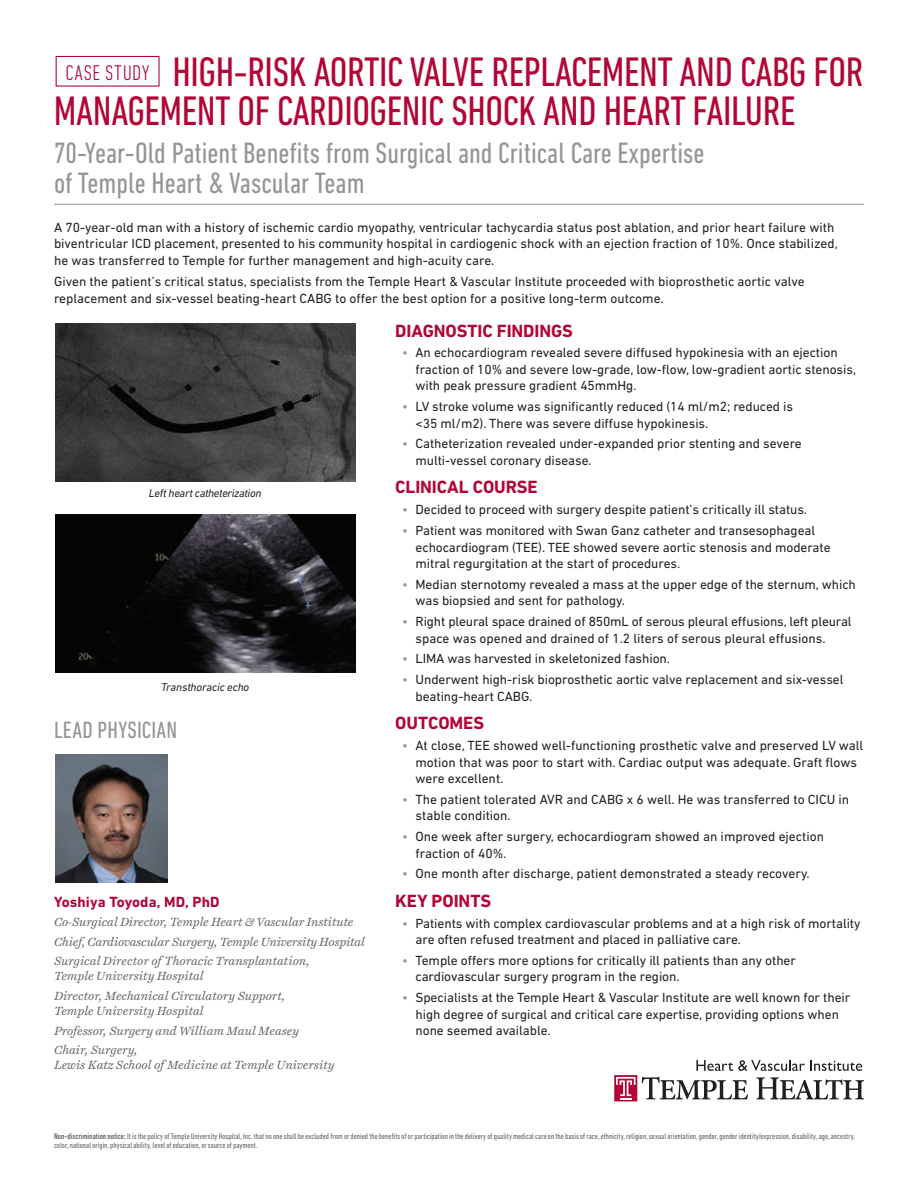
<style>
.page{position:relative;width:918px;height:1188px;background:#fff}
.page>*{position:absolute;margin:0;border:0;box-sizing:border-box;transform-origin:0 0}
.t1{font:condensed 42px/39.8px "DIN Next LT Pro";letter-spacing:-.01em;color:#b30437}
.t2{font:condensed 30px/30px "DIN Next LT Pro";color:#939598}
.t3{font:condensed 24px "DIN Next LT Pro";letter-spacing:.01em;color:#939598}
.t4{font:300 condensed 21.6px "DIN Next LT Pro";letter-spacing:.035em;color:#b30437}
.t5{font:700 18px "DIN Next LT Pro";letter-spacing:-.005em;color:#b30437}
.t6{font:700 15px "DIN Next LT Pro";letter-spacing:.01em;color:#b30437}
.t7{font:13.5px/16.5px "DIN Next LT Pro";letter-spacing:-.005em;color:#231f20}
.t8{font:italic 12px/19.6px "Harriet Text";letter-spacing:-.01em;color:#636366}
.t9{font:italic 11.55px "DIN Next LT Pro";letter-spacing:-.02em;color:#231f20}
.t10{font:condensed 8.25px/9px "DIN Next LT Pro";letter-spacing:.005em;color:#636366}
.s1{color:#939598}
.s2{font-weight:500}
</style>
<div class="page">
<hr style="left:54px;top:204px;width:810px;height:1px;background:#939598">
<div style="left:56px;top:56px;width:104px;height:31px;border:1px solid #b30437"></div>
<img style="left:55px;top:514px;width:300px;height:159px">
<img style="left:55px;top:323px;width:300px;height:158px">
<svg style="left:756px;top:1077px;width:108px;height:22px"></svg>
<svg style="left:642px;top:1077px;width:106px;height:22px"></svg>
<svg style="left:614px;top:1075px;width:23px;height:26px"></svg>
<svg style="left:616px;top:1077px;width:20px;height:23px"></svg>
<svg style="left:696px;top:1060px;width:166px;height:11px"></svg>
<img style="left:55px;top:754px;width:113px;height:129px">
<h1 class="t1" style="left:54px;top:51px;width:811px;text-indent:119px">HIGH-RISK AORTIC VALVE REPLACEMENT AND CABG FOR<br>MANAGEMENT OF CARDIOGENIC SHOCK AND HEART FAILURE</h1>
<h2 class="t2" style="left:54px;top:138px;width:652px">70-Year-Old Patient Benefits from Surgical and Critical Care Expertise of Temple Heart &amp; Vascular Team</h2>
<p class="t7" style="left:54px;top:219px;width:785px">A 70-year-old man with a history of ischemic cardio myopathy, ventricular tachycardia status post ablation, and prior heart failure with biventricular ICD placement, presented to his community hospital in cardiogenic shock with an ejection fraction of 10%. Once stabilized, he was transferred to Temple for further management and high-acuity care.</p>
<p class="t7" style="left:54px;top:273px;width:752px">Given the patient’s critical status, specialists from the Temple Heart &amp; Vascular Institute proceeded with bioprosthetic aortic valve replacement and six-vessel beating-heart CABG to offer the best option for a positive long-term outcome.</p>
<h3 class="t4" style="left:66px;top:60px;width:86px">CASE STUDY</h3>
<p class="t9" style="left:149px;top:487px;width:114px">Left heart catheterization</p>
<p class="t9" style="left:161px;top:680px;width:90px">Transthoracic echo</p>
<h3 class="t3" style="left:54px;top:716px;width:125px">LEAD PHYSICIAN</h3>
<p class="t6" style="left:54px;top:893px;width:167px">Yoshiya Toyoda, MD, PhD</p>
<p class="t8" style="left:54px;top:912px;width:313px">Co-Surgical Director, Temple Heart &amp; Vascular Institute<br>Chief, Cardiovascular Surgery, Temple University Hospital<br>Surgical Director of Thoracic Transplantation,</p>
<p class="t8" style="left:54px;top:966px;width:233px">Temple University Hospital<br>Director, Mechanical Circulatory Support,</p>
<p class="t8" style="left:54px;top:1001px;width:247px">Temple University Hospital<br>Professor, Surgery and William Maul Measey<br>Chair, Surgery,</p>
<p class="t8" style="left:54px;top:1055px;width:282px">Lewis Katz School of Medicine at Temple University</p>
<h3 class="t5" style="left:395px;top:320px;width:179px">DIAGNOSTIC FINDINGS</h3>
<p class="t7" style="left:416px;top:344px;width:442px;text-indent:-14px"><span class="s1">•</span> An echocardiogram revealed severe diffused hypokinesia with an ejection fraction of 10% and severe low-grade, low-flow, low-gradient aortic stenosis, with peak pressure gradient 45mmHg.</p>
<p class="t7" style="left:416px;top:398px;width:379px;text-indent:-14px"><span class="s1">•</span> LV stroke volume was significantly reduced (14 ml/m2; reduced is &lt;35 ml/m2). There was severe diffuse hypokinesis.</p>
<p class="t7" style="left:416px;top:435px;width:388px;text-indent:-14px"><span class="s1">•</span> Catheterization revealed under-expanded prior stenting and severe multi-vessel coronary disease.</p>
<h3 class="t5" style="left:395px;top:477px;width:144px">CLINICAL COURSE</h3>
<p class="t7" style="left:402px;top:501px;width:407px"><span class="s1">•</span> Decided to proceed with surgery despite patient’s critically ill status.</p>
<p class="t7" style="left:416px;top:522px;width:417px;text-indent:-14px"><span class="s1">•</span> Patient was monitored with Swan Ganz catheter and transesophageal echocardiogram (TEE). TEE showed severe aortic stenosis and moderate mitral regurgitation at the start of procedures.</p>
<p class="t7" style="left:416px;top:576px;width:442px;text-indent:-14px"><span class="s1">•</span> Median sternotomy revealed a mass at the upper edge of the sternum, which was biopsied and sent for pathology.</p>
<p class="t7" style="left:416px;top:613px;width:438px;text-indent:-14px"><span class="s1">•</span> Right pleural space drained of 850mL of serous pleural effusions, left pleural space was opened and drained of 1.2 liters of serous pleural effusions.</p>
<p class="t7" style="left:402px;top:650px;width:270px"><span class="s1">•</span> LIMA was harvested in skeletonized fashion.</p>
<p class="t7" style="left:416px;top:671px;width:429px;text-indent:-14px"><span class="s1">•</span> Underwent high-risk bioprosthetic aortic valve replacement and six-vessel beating-heart CABG.</p>
<h3 class="t5" style="left:395px;top:713px;width:90px">OUTCOMES</h3>
<p class="t7" style="left:416px;top:737px;width:449px;text-indent:-14px"><span class="s1">•</span> At close, TEE showed well-functioning prosthetic valve and preserved LV wall motion that was poor to start with. Cardiac output was adequate. Graft flows were excellent.</p>
<p class="t7" style="left:416px;top:791px;width:435px;text-indent:-14px"><span class="s1">•</span> The patient tolerated AVR and CABG x 6 well. He was transferred to CICU in stable condition.</p>
<p class="t7" style="left:416px;top:828px;width:410px;text-indent:-14px"><span class="s1">•</span> One week after surgery, echocardiogram showed an improved ejection fraction of 40%.</p>
<p class="t7" style="left:402px;top:865px;width:409px"><span class="s1">•</span> One month after discharge, patient demonstrated a steady recovery.</p>
<h3 class="t5" style="left:395px;top:890px;width:97px">KEY POINTS</h3>
<p class="t7" style="left:416px;top:915px;width:447px;text-indent:-14px"><span class="s1">•</span> Patients with complex cardiovascular problems and at a high risk of mortality are often refused treatment and placed in palliative care.</p>
<p class="t7" style="left:416px;top:952px;width:382px;text-indent:-14px"><span class="s1">•</span> Temple offers more options for critically ill patients than any other cardiovascular surgery program in the region.</p>
<p class="t7" style="left:416px;top:989px;width:436px;text-indent:-14px"><span class="s1">•</span> Specialists at the Temple Heart &amp; Vascular Institute are well known for their high degree of surgical and critical care expertise, providing options when none seemed available.</p>
<p class="t10" style="left:54px;top:1131px;width:803px"><span class="s2">Non-discrimination notice:</span> It is the policy of Temple University Hospital, Inc. that no one shall be excluded from or denied the benefits of or participation in the delivery of quality medical care on the basis of race, ethnicity, religion, sexual orientation, gender, gender identity/expression, disability, age, ancestry, color, national origin, physical ability, level of education, or source of payment.</p>
</div>
